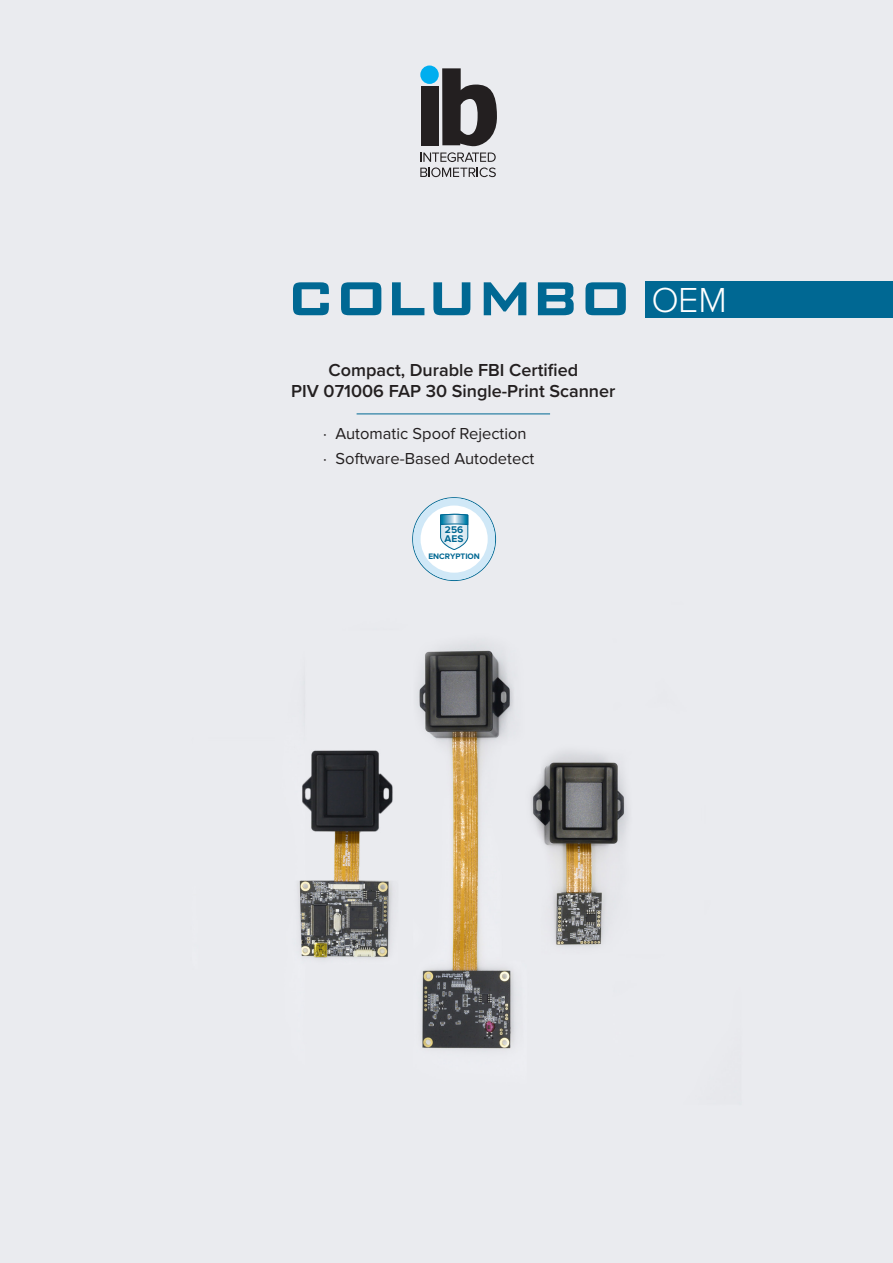
<style>
.page{position:relative;width:893px;height:1263px;background:#eaebef}
.page>*{position:absolute;margin:0;border:0;box-sizing:border-box;transform-origin:0 0}
.t1{font:300 36px "Proxima Nova";color:#fff}
.t2{font:600 18px/21.6px "Proxima Nova";color:#231f20;text-align:center}
.Bullets{font:16.5px "Proxima Nova";color:#231f20}
.t3{font:700 10.05px/9px "Proxima Nova";letter-spacing:.01em;color:#006893}
.t4{font:700 8.25px "Proxima Nova";color:#006893}
</style>
<div class="page">
<img style="left:298px;top:177px;width:595px;height:872px">
<svg style="left:392px;top:282px;width:32px;height:33px"></svg>
<svg style="left:433px;top:282px;width:37px;height:33px"></svg>
<svg style="left:484px;top:282px;width:42px;height:33px"></svg>
<svg style="left:538px;top:282px;width:36px;height:33px"></svg>
<svg style="left:585px;top:282px;width:41px;height:33px"></svg>
<svg style="left:341px;top:282px;width:40px;height:33px"></svg>
<svg style="left:293px;top:282px;width:36px;height:33px"></svg>
<div style="left:645px;top:281px;width:248px;height:36px;background:#006893"></div>
<svg style="left:413px;top:498px;width:82px;height:82px"></svg>
<hr style="left:357px;top:413px;width:193px;height:1px;background:#006893">
<svg style="left:420px;top:65px;width:19px;height:19px"></svg>
<svg style="left:420px;top:68px;width:77px;height:109px"></svg>
<p class="t2" style="left:291px;top:358px;width:326px">Compact, Durable FBI Certified<br>PIV 071006 FAP 30 Single-Print Scanner</p>
<p class="Bullets" style="left:323px;top:424px;width:205px">· Automatic Spoof Rejection</p>
<p class="Bullets" style="left:323px;top:449px;width:213px">· Software-Based Autodetect</p>
<p class="t3" style="left:445px;top:526px;width:21px">256<br>AES</p>
<p class="t4" style="left:428px;top:551px;width:53px">ENCRYPTION</p>
<p class="t1" style="left:651px;top:273px;width:77px">OEM</p>
</div>
